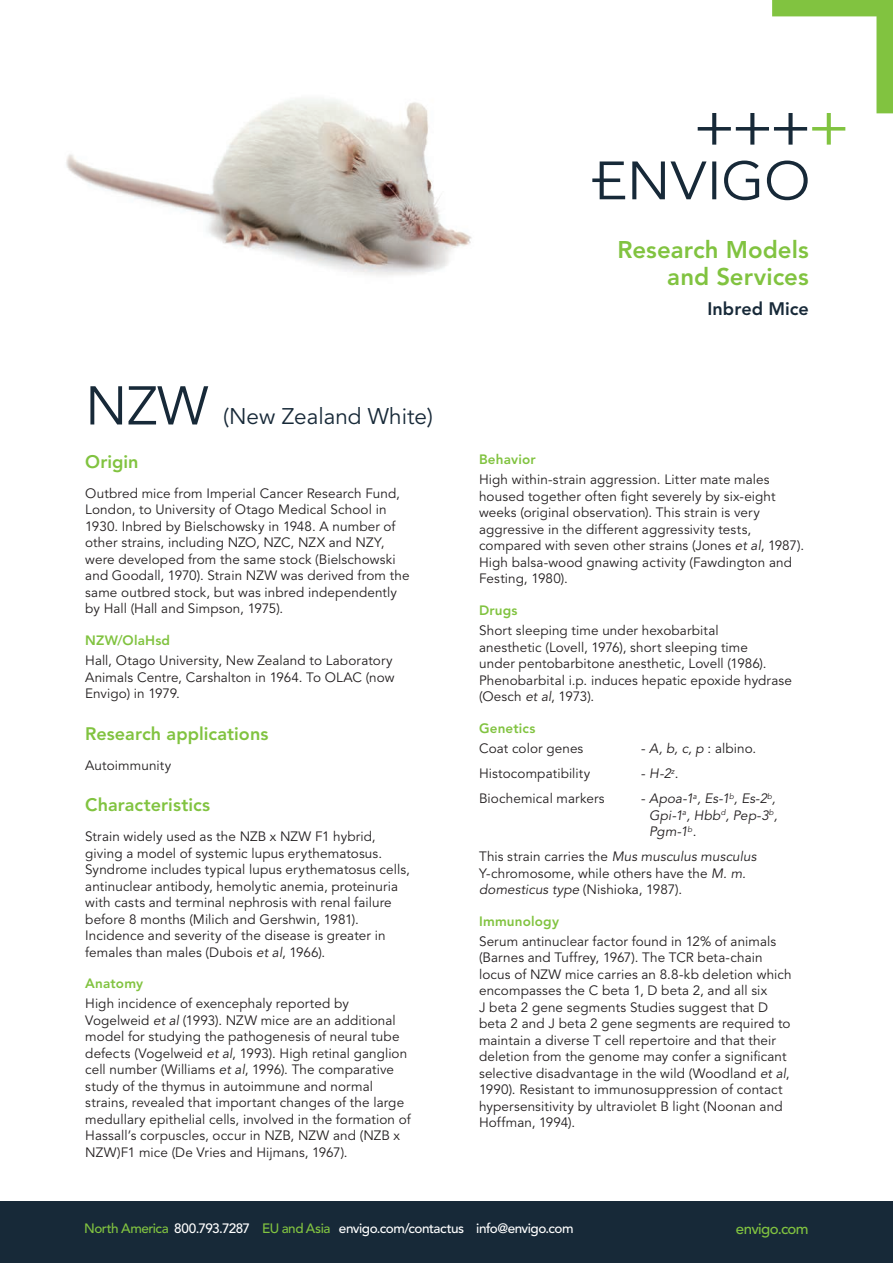
<style>
.page{position:relative;width:893px;height:1263px;background:#fff}
.page>*{position:absolute;margin:0;border:0;box-sizing:border-box;transform-origin:0 0}
.MODEL_-_36_39{font:54px "Avenir LT Std";color:#172938}
.DIVISION_TITLE_-_16{font:800 24px/27px "Avenir LT Std";color:#81c340;text-align:right}
.MODEL_-_36_39-2{font:22.5px "Avenir LT Std";color:#172938}
.SUB_HEADER{font:800 18px "Avenir LT Std";letter-spacing:.005em;color:#81c340}
.MODEL_TYPE_-_12_14{font:800 18px "Avenir LT Std";color:#172938}
.t1{font:500 15px "Avenir LT Std";letter-spacing:-.04em;color:#81c340}
.BODY_-_9_11{font:13.5px/16.5px "Avenir LT Std";letter-spacing:.01em;color:#231f20}
.t2{font:500 13.5px "Avenir LT Std";letter-spacing:-.035em;color:#fff}
.BODY_-_9_11-2{font:italic 13.5px/16.5px "Avenir LT Std";letter-spacing:.01em;color:#231f20}
.SUBSUB_HEADER{font:800 13.5px "Avenir LT Std";letter-spacing:.015em;color:#81c340}
.s1{font-style:italic}
.s2{font-style:normal}
.s3{color:#81c340}
</style>
<div class="page">
<svg style="left:592px;top:161px;width:33px;height:38px"></svg>
<svg style="left:632px;top:161px;width:74px;height:38px"></svg>
<svg style="left:712px;top:161px;width:4px;height:38px"></svg>
<svg style="left:724px;top:161px;width:35px;height:39px"></svg>
<svg style="left:767px;top:161px;width:41px;height:39px"></svg>
<div style="left:0;top:1201px;width:893px;height:62px;background:#172938"></div>
<img style="left:66px;top:99px;width:406px;height:177px">
<svg style="left:698px;top:0;width:195px;height:145px"></svg>
<p class="MODEL_-_36_39" style="left:85px;top:375px;width:125px">NZW</p>
<p class="MODEL_-_36_39-2" style="left:223px;top:404px;width:211px">(New Zealand White)</p>
<p class="SUB_HEADER" style="left:85px;top:451px;width:55px">Origin</p>
<p class="BODY_-_9_11" style="left:85px;top:485px;width:326px">Outbred mice from Imperial Cancer Research Fund, London, to University of Otago Medical School in 1930. Inbred by Bielschowsky in 1948. A number of other strains, including NZO, NZC, NZX and NZY, were developed from the same stock (Bielschowski and Goodall, 1970). Strain NZW was derived from the same outbred stock, but was inbred independently by Hall (Hall and Simpson, 1975).</p>
<p class="SUBSUB_HEADER" style="left:85px;top:632px;width:86px">NZW/OlaHsd</p>
<p class="BODY_-_9_11" style="left:85px;top:653px;width:311px">Hall, Otago University, New Zealand to Laboratory<br>Animals Centre, Carshalton in 1964. To OLAC (now<br>Envigo) in 1979.</p>
<p class="SUB_HEADER" style="left:85px;top:723px;width:185px">Research applications</p>
<p class="BODY_-_9_11" style="left:85px;top:757px;width:88px">Autoimmunity</p>
<p class="SUB_HEADER" style="left:85px;top:794px;width:126px">Characteristics</p>
<p class="BODY_-_9_11" style="left:85px;top:829px;width:326px">Strain widely used as the NZB x NZW F1 hybrid, giving a model of systemic lupus erythematosus.<br>Syndrome includes typical lupus erythematosus cells, antinuclear antibody, hemolytic anemia, proteinuria with casts and terminal nephrosis with renal failure before 8 months (Milich and Gershwin, 1981).<br>Incidence and severity of the disease is greater in females than males (Dubois <span class="s1">et al</span>, 1966).</p>
<p class="SUBSUB_HEADER" style="left:85px;top:976px;width:59px">Anatomy</p>
<p class="BODY_-_9_11" style="left:85px;top:996px;width:327px">High incidence of exencephaly reported by Vogelweid <span class="s1">et al</span> (1993). NZW mice are an additional model for studying the pathogenesis of neural tube defects (Vogelweid <span class="s1">et al</span>, 1993). High retinal ganglion cell number (Williams <span class="s1">et al</span>, 1996). The comparative study of the thymus in autoimmune and normal strains, revealed that important changes of the large medullary epithelial cells, involved in the formation of Hassall’s corpuscles, occur in NZB, NZW and (NZB x NZW)F1 mice (De Vries and Hijmans, 1967).</p>
<p class="DIVISION_TITLE_-_16" style="left:618px;top:236px;width:193px">Research Models and Services</p>
<p class="MODEL_TYPE_-_12_14" style="left:707px;top:298px;width:103px">Inbred Mice</p>
<p class="SUBSUB_HEADER" style="left:479px;top:452px;width:58px">Behavior</p>
<p class="BODY_-_9_11" style="left:479px;top:472px;width:327px">High within-strain aggression. Litter mate males housed together often fight severely by six-eight weeks (original observation). This strain is very aggressive in the different aggressivity tests, compared with seven other strains (Jones <span class="s1">et al</span>, 1987).<br>High balsa-wood gnawing activity (Fawdington and Festing, 1980).</p>
<p class="SUBSUB_HEADER" style="left:479px;top:602px;width:40px">Drugs</p>
<p class="BODY_-_9_11" style="left:479px;top:623px;width:314px">Short sleeping time under hexobarbital<br>anesthetic (Lovell, 1976), short sleeping time<br>under pentobarbitone anesthetic, Lovell (1986).<br>Phenobarbital i.p. induces hepatic epoxide hydrase (Oesch <span class="s1">et al</span>, 1973).</p>
<p class="SUBSUB_HEADER" style="left:479px;top:720px;width:58px">Genetics</p>
<p class="BODY_-_9_11" style="left:479px;top:740px;width:106px">Coat color genes</p>
<p class="BODY_-_9_11" style="left:641px;top:740px;width:117px">- <span class="s1">A, b, c, p</span> : albino.</p>
<p class="BODY_-_9_11" style="left:479px;top:765px;width:113px">Histocompatibility</p>
<p class="BODY_-_9_11-2" style="left:641px;top:765px;width:39px"><span class="s2">-</span> H-2<sup>z</sup><span class="s2">.</span></p>
<p class="BODY_-_9_11" style="left:479px;top:790px;width:127px">Biochemical markers</p>
<p class="BODY_-_9_11-2" style="left:649px;top:790px;width:130px;text-indent:-8px"><span class="s2">-</span> Apoa-1<sup>a</sup>, Es-1<sup>b</sup>, Es-2<sup>b</sup>,<br>Gpi-1<sup>a</sup>, Hbb<sup>d</sup>, Pep-3<sup>b</sup>,<br>Pgm-1<sup>b</sup><span class="s2">.</span></p>
<p class="BODY_-_9_11" style="left:479px;top:848px;width:279px">This strain carries the <span class="s1">Mus musculus musculus<br></span>Y-chromosome, while others have the <span class="s1">M. m. domesticus type</span> (Nishioka, 1987).</p>
<p class="SUBSUB_HEADER" style="left:479px;top:913px;width:82px">Immunology</p>
<p class="BODY_-_9_11" style="left:479px;top:933px;width:314px">Serum antinuclear factor found in 12% of animals (Barnes and Tuffrey, 1967). The TCR beta-chain locus of NZW mice carries an 8.8-kb deletion which encompasses the C beta 1, D beta 2, and all six<br>J beta 2 gene segments Studies suggest that D beta 2 and J beta 2 gene segments are required to maintain a diverse T cell repertoire and that their deletion from the genome may confer a significant selective disadvantage in the wild (Woodland <span class="s1">et al</span>, 1990). Resistant to immunosuppression of contact hypersensitivity by ultraviolet B light (Noonan and Hoffman, 1994).</p>
<p class="t2" style="left:84px;top:1221px;width:491px"><span class="s3">North America</span> 800.793.7287 <span class="s3">EU and Asia</span> envigo.com/contactus info@envigo.com</p>
<p class="t1" style="left:736px;top:1220px;width:74px">envigo.com</p>
</div>
